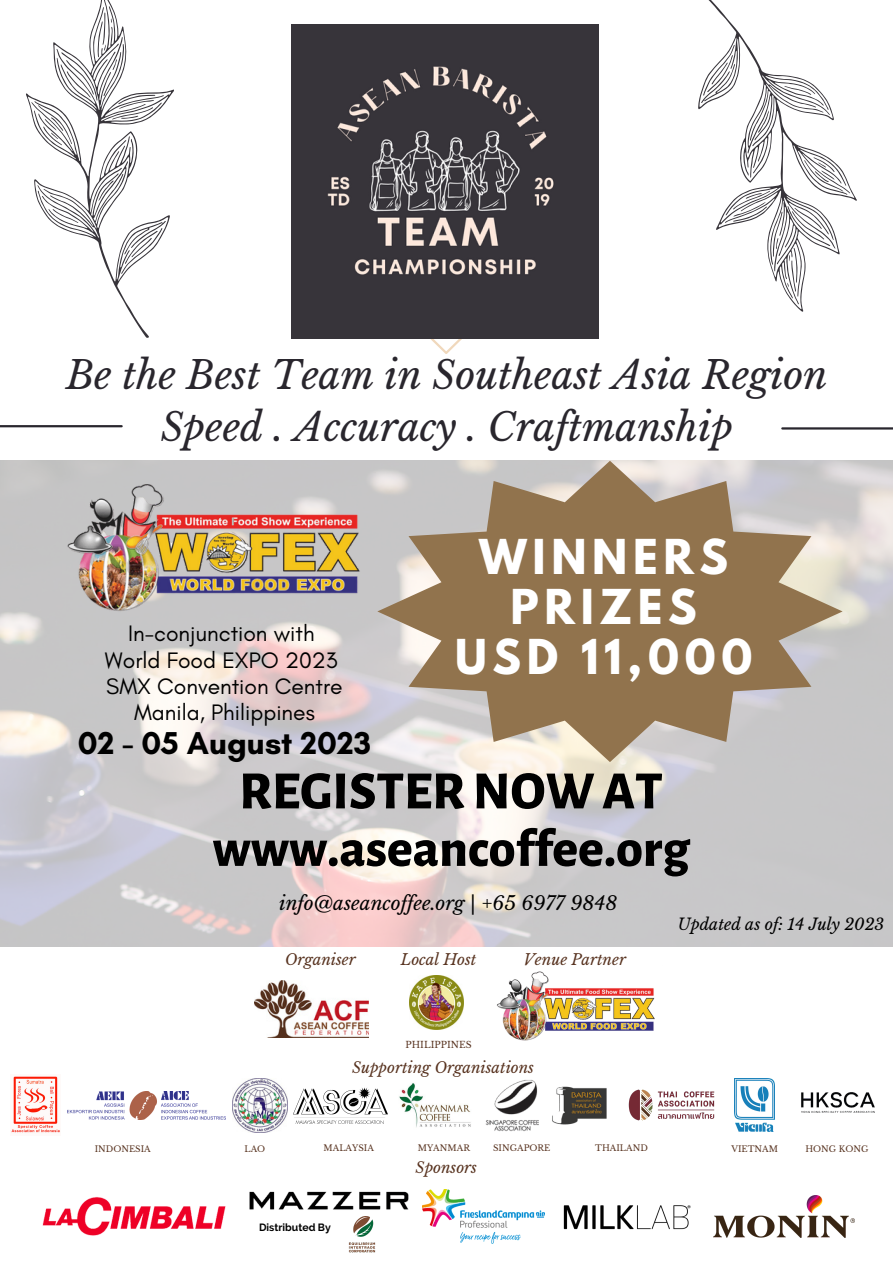
<style>
.page{position:relative;width:893px;height:1264px;background:#fff}
.page>*{position:absolute;margin:0;border:0;box-sizing:border-box;transform-origin:0 0}
.t1{font:800 53.85px "Alegreya Sans";color:#000}
.t2{font:700 42.6px "League Spartan";letter-spacing:.135em;color:#fff}
.t3{font:italic 38.4px "Libre Baskerville";color:#29262d}
.t4{font:700 32.25px "Glacial Indifference";color:#000}
.t5{font:22.8px "Glacial Indifference";color:#000}
.t6{font:italic 18.9px "Libre Baskerville";color:#000}
.t7{font:italic 15.9px "Libre Baskerville";color:#000}
.t8{font:italic 15.15px "Libre Baskerville";color:#583320}
.t9{font:700 10.5px "Raleway";color:#000}
.t10{font:9.15px "Libre Baskerville";color:#583320}
.t11{font:8.55px "Libre Baskerville";color:#583320}
</style>
<div class="page">
<svg style="left:698px;top:0;width:159px;height:312px"></svg>
<svg style="left:784px;top:80px;width:27px;height:21px"></svg>
<svg style="left:698px;top:45px;width:46px;height:58px"></svg>
<svg style="left:753px;top:110px;width:20px;height:23px"></svg>
<svg style="left:731px;top:153px;width:112px;height:139px"></svg>
<hr style="left:0;top:425px;width:122px;height:2px;background:#29262d">
<hr style="left:782px;top:427px;width:110px;height:2px;background:#29262d">
<svg style="left:26px;top:0;width:148px;height:338px"></svg>
<svg style="left:52px;top:207px;width:26px;height:18px"></svg>
<svg style="left:118px;top:221px;width:50px;height:53px"></svg>
<svg style="left:97px;top:180px;width:18px;height:21px"></svg>
<svg style="left:38px;top:13px;width:118px;height:133px"></svg>
<svg style="left:420px;top:338px;width:52px;height:16px"></svg>
<img style="left:291px;top:25px;width:307px;height:313px">
<img style="left:255px;top:980px;width:113px;height:57px">
<svg style="left:377px;top:461px;width:465px;height:301px;background:#ad9a83"></svg>
<img style="left:410px;top:975px;width:54px;height:54px">
<img style="left:11px;top:1076px;width:49px;height:57px">
<img style="left:67px;top:1091px;width:158px;height:28px">
<img style="left:232px;top:1078px;width:55px;height:54px">
<img style="left:294px;top:1087px;width:94px;height:36px">
<img style="left:399px;top:1083px;width:72px;height:44px">
<img style="left:485px;top:1079px;width:54px;height:53px">
<img style="left:552px;top:1086px;width:55px;height:39px">
<img style="left:734px;top:1078px;width:40px;height:53px">
<img style="left:628px;top:1089px;width:87px;height:32px">
<img style="left:801px;top:1092px;width:74px;height:21px">
<img style="left:43px;top:472px;width:340px;height:151px">
<img style="left:497px;top:971px;width:158px;height:70px">
<img style="left:42px;top:1197px;width:184px;height:39px">
<img style="left:249px;top:1191px;width:160px;height:19px">
<img style="left:348px;top:1216px;width:28px;height:36px">
<img style="left:422px;top:1189px;width:122px;height:54px">
<img style="left:563px;top:1205px;width:128px;height:25px">
<img style="left:713px;top:1195px;width:141px;height:42px">
<p class="t3" style="left:66px;top:352px;width:763px">Be the Best Team in Southeast Asia Region</p>
<p class="t3" style="left:161px;top:404px;width:573px">Speed . Accuracy . Craftmanship</p>
<p class="t5" style="left:128px;top:619px;width:188px">In-conjunction with</p>
<p class="t5" style="left:105px;top:646px;width:234px">World Food EXPO 2023</p>
<p class="t5" style="left:106px;top:672px;width:238px">SMX Convention Centre</p>
<p class="t5" style="left:134px;top:698px;width:182px">Manila, Philippines</p>
<p class="t4" style="left:78px;top:723px;width:295px">02 - 05 August 2023</p>
<p class="t2" style="left:479px;top:535px;width:250px">WINNERS</p>
<p class="t2" style="left:510px;top:585px;width:188px">PRIZES</p>
<p class="t2" style="left:455px;top:635px;width:299px">USD 11,000</p>
<p class="t1" style="left:239px;top:765px;width:425px">REGISTER NOWAT</p>
<p class="t1" style="left:212px;top:822px;width:478px">www.aseancoffee.org</p>
<p class="t6" style="left:279px;top:891px;width:339px">info@aseancof ee.org | +65 6977 9848</p>
<p class="t8" style="left:285px;top:950px;width:72px">Organiser</p>
<p class="t8" style="left:400px;top:950px;width:77px">Local Host</p>
<p class="t8" style="left:523px;top:950px;width:104px">Venue Partner</p>
<p class="t10" style="left:405px;top:1038px;width:68px">PHILIPPINES</p>
<p class="t8" style="left:352px;top:1058px;width:183px">Supporting Organisations</p>
<p class="t7" style="left:678px;top:914px;width:208px">Updated as of: 14 July 2023</p>
<p class="t11" style="left:95px;top:1143px;width:58px">INDONESIA</p>
<p class="t11" style="left:244px;top:1143px;width:22px">LAO</p>
<p class="t11" style="left:323px;top:1143px;width:52px">MALAYSIA</p>
<p class="t11" style="left:418px;top:1143px;width:54px">MYANMAR</p>
<p class="t11" style="left:493px;top:1143px;width:59px">SINGAPORE</p>
<p class="t11" style="left:595px;top:1143px;width:54px">THAILAND</p>
<p class="t11" style="left:731px;top:1143px;width:48px">VIETNAM</p>
<p class="t9" style="left:259px;top:1221px;width:73px">Distributed By</p>
<p class="t8" style="left:415px;top:1158px;width:63px">Sponsors</p>
<p class="t11" style="left:805px;top:1143px;width:65px">HONG KONG</p>
</div>
